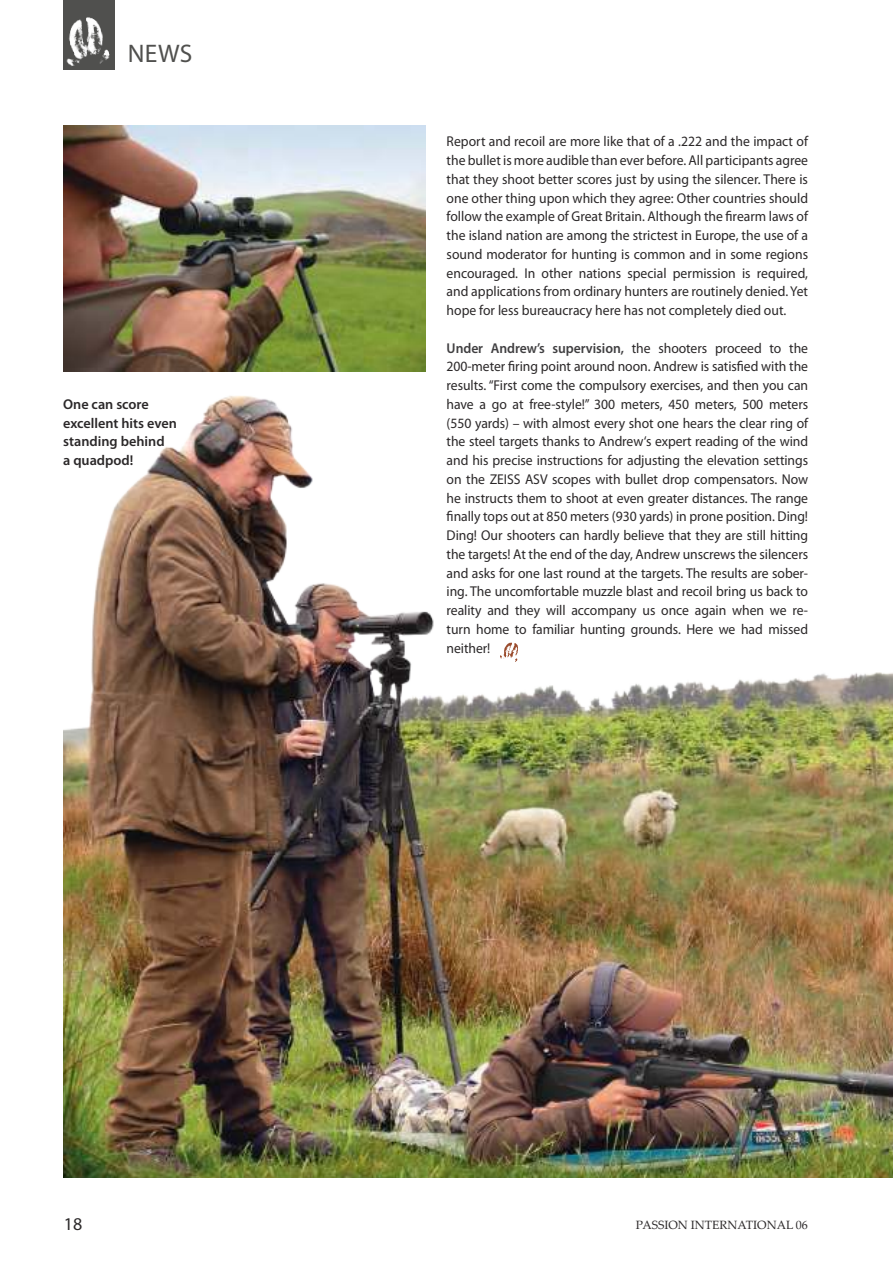
<style>
.page{position:relative;width:893px;height:1263px;background:#fff}
.page>*{position:absolute;margin:0;border:0;box-sizing:border-box;transform-origin:0 0}
.t1{font:25.5px "Myriad Pro";color:#50504e}
.t2{font:18px "Myriad Pro";color:#2b2829}
.t3{font:14.25px/18.8px "Myriad Pro";letter-spacing:-.005em;color:#2b2829;text-align:justify;scale:.96 1}
.t4{font:600 14.25px/18.8px "Myriad Pro";color:#2b2829}
.t5{font:12px "Palatino Linotype";color:#2b2829}
.s1{font-weight:600;color:#403f41}
</style>
<div class="page">
<img style="left:64px;top:126px;width:361px;height:84px">
<img style="left:64px;top:210px;width:829px;height:968px">
<img style="left:497px;top:642px;width:26px;height:21px">
<div style="left:64px;top:0;width:51px;height:70px;background:#50504e"></div>
<img style="left:63px;top:16px;width:47px;height:52px">
<h1 class="t1" style="left:128px;top:43px;width:66px">NEwS</h1>
<p class="t4" style="left:63px;top:396px;width:115px">One can score excellent hits even standing behind<br>a quadpod!</p>
<p class="t2" style="left:64px;top:1217px;width:20px">18</p>
<p class="t3" style="left:447px;top:133px;width:379px">Report and recoil are more like that of a .222 and the impact of the bullet is more audible than ever before. All participants agree that they shoot better scores just by using the silencer. There is one other thing upon which they agree: Other countries should follow the example of Great Britain. Although the irearm laws of the island nation are among the strictest in Europe, the use of a sound moderator for hunting is common and in some regions encouraged. In other nations special permission is required, and applications from ordinary hunters are routinely denied. Yet hope for less bureaucracy here has not completely died out.</p>
<p class="t3" style="left:447px;top:340px;width:379px"><span class="s1">Under Andrew’s supervision,</span> the shooters proceed to the 200-meter iring point around noon. Andrew is satisied with the results. “First come the compulsory exercises, and then you can have a go at free-style!” 300 meters, 450 meters, 500 meters (550 yards) – with almost every shot one hears the clear ring of the steel targets thanks to Andrew‘s expert reading of the wind and his precise instructions for adjusting the elevation settings on the ZEISS ASV scopes with bullet drop compensators. Now he instructs them to shoot at even greater distances. The range inally tops out at 850 meters (930 yards) in prone position. Ding!<br>Ding! Our shooters can hardly believe that they are still hitting the targets! At the end of the day, Andrew unscrews the silencers and asks for one last round at the targets. The results are sober&shy;ing. The uncomfortable muzzle blast and recoil bring us back to reality and they will accompany us once again when we re&shy;turn home to familiar hunting grounds. Here we had missed neither!</p>
<p class="t5" style="left:636px;top:1218px;width:173px">PASSION INTERNATIONAL 06</p>
</div>
